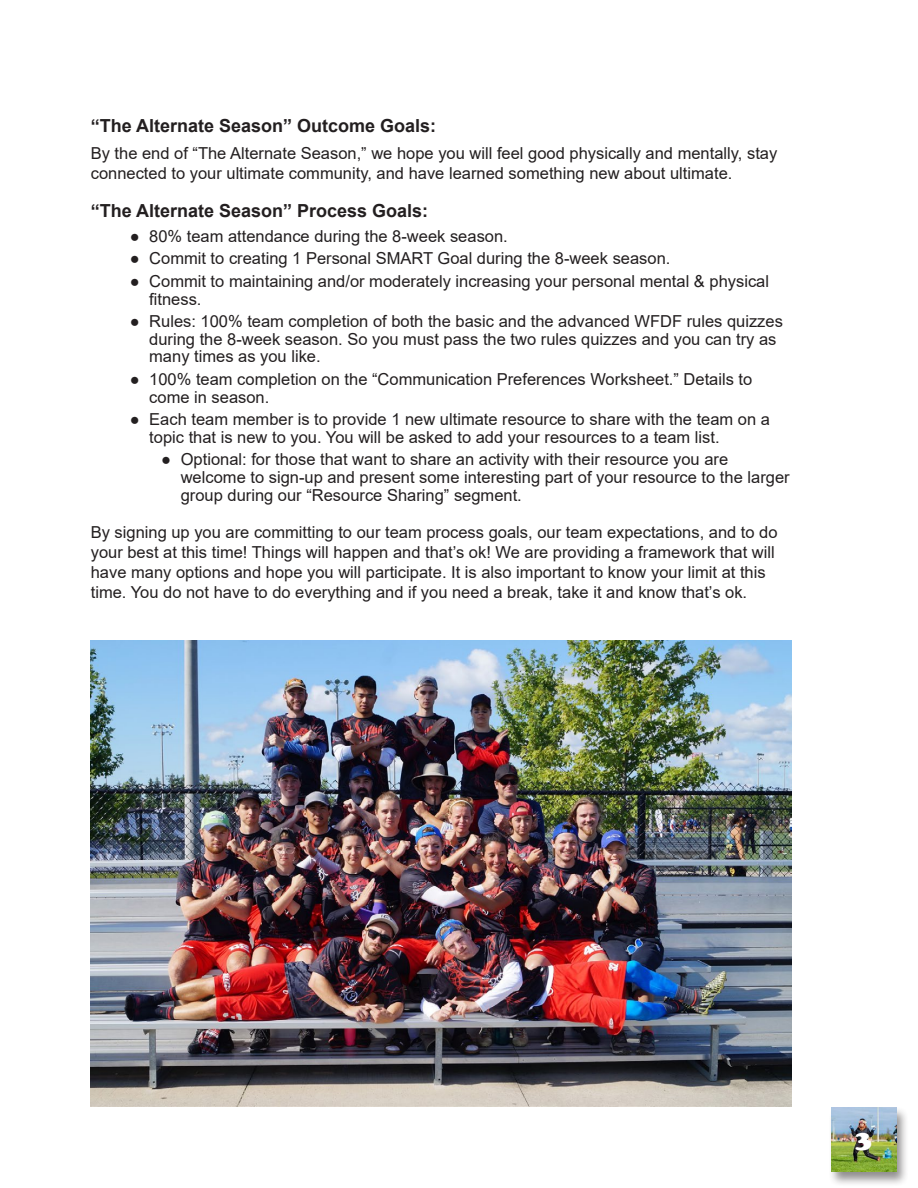
<style>
.page{position:relative;width:918px;height:1188px;background:#fff}
.page>*{position:absolute;margin:0;border:0;box-sizing:border-box;transform-origin:0 0}
.t1{font:900 27px "Cooper";color:#fff}
.Sub_heading{font:700 18px "Arial";color:#231f20}
.t2{font:16.5px/17.9px "Arial";color:#231f20}
</style>
<div class="page">
<div style="left:828px;top:1107px;width:81px;height:80px;background:#231f20;opacity:.5"></div>
<img style="left:832px;top:1107px;width:64px;height:64px">
<img style="left:91px;top:640px;width:700px;height:466px">
<p class="Sub_heading" style="left:91px;top:113px;width:347px">“The Alternate Season” Outcome Goals:</p>
<p class="t2" style="left:91px;top:143px;width:688px;line-height:19.8px">By the end of “The Alternate Season,” we hope you will feel good physically and mentally, stay connected to your ultimate community, and have learned something new about ultimate.</p>
<p class="Sub_heading" style="left:91px;top:198px;width:339px">“The Alternate Season” Process Goals:</p>
<p class="t2" style="left:130px;top:227px;width:380px">● 80% team attendance during the 8-week season.</p>
<p class="t2" style="left:130px;top:250px;width:542px">● Commit to creating 1 Personal SMART Goal during the 8-week season.</p>
<p class="t2" style="left:149px;top:272px;width:621px;text-indent:-20px">● Commit to maintaining and/or moderately increasing your personal mental &amp; physical fitness.</p>
<p class="t2" style="left:149px;top:312px;width:635px;text-indent:-20px">● Rules: 100% team completion of both the basic and the advanced WFDF rules quizzes during the 8-week season. So you must pass the two rules quizzes and you can try as many times as you like.</p>
<p class="t2" style="left:149px;top:370px;width:605px;text-indent:-20px">● 100% team completion on the “Communication Preferences Worksheet.” Details to come in season.</p>
<p class="t2" style="left:149px;top:410px;width:622px;text-indent:-20px">● Each team member is to provide 1 new ultimate resource to share with the team on a topic that is new to you. You will be asked to add your resources to a team list.</p>
<p class="t2" style="left:181px;top:450px;width:610px;text-indent:-20px">● Optional: for those that want to share an activity with their resource you are welcome to sign-up and present some interesting part of your resource to the larger group during our “Resource Sharing” segment.</p>
<p class="t2" style="left:91px;top:523px;width:688px;line-height:19.8px">By signing up you are committing to our team process goals, our team expectations, and to do your best at this time! Things will happen and that’s ok! We are providing a framework that will have many options and hope you will participate. It is also important to know your limit at this time. You do not have to do everything and if you need a break, take it and know that’s ok.</p>
<h1 class="t1" style="left:856px;top:1123px;width:18px">3</h1>
</div>
